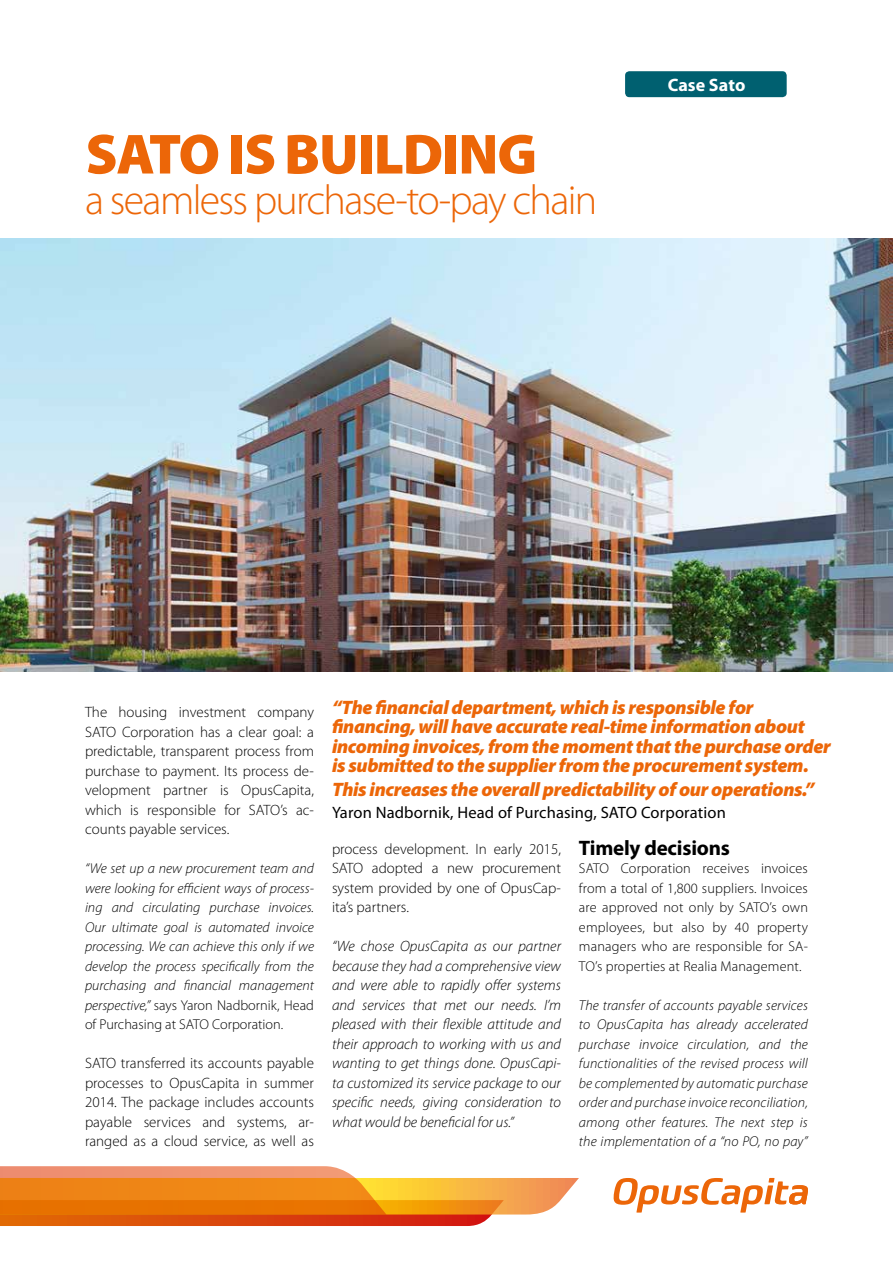
<style>
.page{position:relative;width:893px;height:1263px;background:#fff}
.page>*{position:absolute;margin:0;border:0;box-sizing:border-box;transform-origin:0 0}
.t1{font:900 57px "Myriad Pro";letter-spacing:-.02em;color:#ec6608}
.t2{font:300 42px "Myriad Pro";letter-spacing:-.04em;color:#ec6608}
.t3{font:700 21px "Myriad Pro";letter-spacing:-.01em;color:#000}
.t4{font:italic 900 19.5px/19.5px "Myriad Pro";letter-spacing:-.02em;color:#ec6608}
.t5{font:700 18px "Myriad Pro";color:#fff}
.t6{font:16.5px "Myriad Pro";letter-spacing:.01em;color:#000}
.t7{font:300 15px/19.5px "Myriad Pro";color:#000;text-align:justify}
.t8{font:italic 300 15px/19.5px "Myriad Pro";color:#000;text-align:justify}
.t9{font:italic 300 14.25px/19.5px "Myriad Pro";color:#000;text-align:justify}
.t10{font:300 14.25px/19.5px "Myriad Pro";letter-spacing:.01em;color:#000;text-align:justify}
.s1{font-style:normal}
</style>
<div class="page">
<svg style="left:0;top:1166px;width:579px;height:60px;background:#ee9141"></svg>
<svg style="left:614px;top:1178px;width:194px;height:34px"></svg>
<img style="left:0;top:239px;width:893px;height:433px">
<div style="left:625px;top:71px;width:162px;height:26px;background:#006070;border-radius:4px"></div>
<h1 class="t1" style="left:86px;top:116px;width:453px">SATO IS BUILDING</h1>
<h2 class="t2" style="left:85px;top:175px;width:514px">a seamless purchase-to-pay chain</h2>
<p class="t5" style="left:668px;top:73px;width:79px">Case Sato</p>
<p class="t7" style="left:85px;top:702px;width:230px">The housing investment company SATO Corporation has a clear goal: a predictable, transparent process from purchase to payment. Its process de&shy;velopment partner is OpusCapita, which is responsible for SATO’s ac&shy;counts payable services.</p>
<p class="t9" style="left:85px;top:858px;width:230px">“We set up a new procurement team and were looking for efficient ways of process&shy;ing and circulating purchase invoices.<br>Our ultimate goal is automated invoice processing. We can achieve this only if we develop the process specifically from the purchasing and financial management perspective,” <span class="s1">says Yaron Nadbornik, Head of Purchasing at SATO Corporation.</span></p>
<p class="t7" style="left:85px;top:1053px;width:230px">SATO transferred its accounts payable processes to OpusCapita in summer 2014. The package includes accounts payable services and systems, ar&shy;ranged as a cloud service, as well as</p>
<h3 class="t4" style="left:332px;top:697px;width:500px">“The financial department, which is responsible for financing, will have accurate real-time information about incoming invoices, from the moment that the purchase order is submitted to the supplier from the procurement system.</h3>
<h3 class="t4" style="left:332px;top:779px;width:484px">This increases the overall predictability of our operations.”</h3>
<p class="t6" style="left:332px;top:802px;width:395px">Yaron Nadbornik, Head of Purchasing, SATO Corporation</p>
<p class="t7" style="left:332px;top:839px;width:230px">process development. In early 2015, SATO adopted a new procurement system provided by one of OpusCap&shy;ita’s partners.</p>
<p class="t8" style="left:332px;top:936px;width:230px">“We chose OpusCapita as our partner because they had a comprehensive view and were able to rapidly offer systems and services that met our needs. I’m pleased with their flexible attitude and their approach to working with us and wanting to get things done. OpusCapi&shy;ta customized its service package to our specific needs, giving consideration to what would be beneficial for us.”</p>
<h3 class="t3" style="left:579px;top:834px;width:153px">Timely decisions</h3>
<p class="t10" style="left:579px;top:858px;width:230px">SATO Corporation receives invoices from a total of 1,800 suppliers. Invoices are approved not only by SATO’s own employees, but also by 40 property managers who are responsible for SA-TO’s properties at Realia Management.</p>
<p class="t9" style="left:579px;top:995px;width:230px">The transfer of accounts payable services to OpusCapita has already accelerated purchase invoice circulation, and the functionalities of the revised process will be complemented by automatic purchase order and purchase invoice reconciliation, among other features. The next step is the implementation of a “no PO, no pay”</p>
</div>
